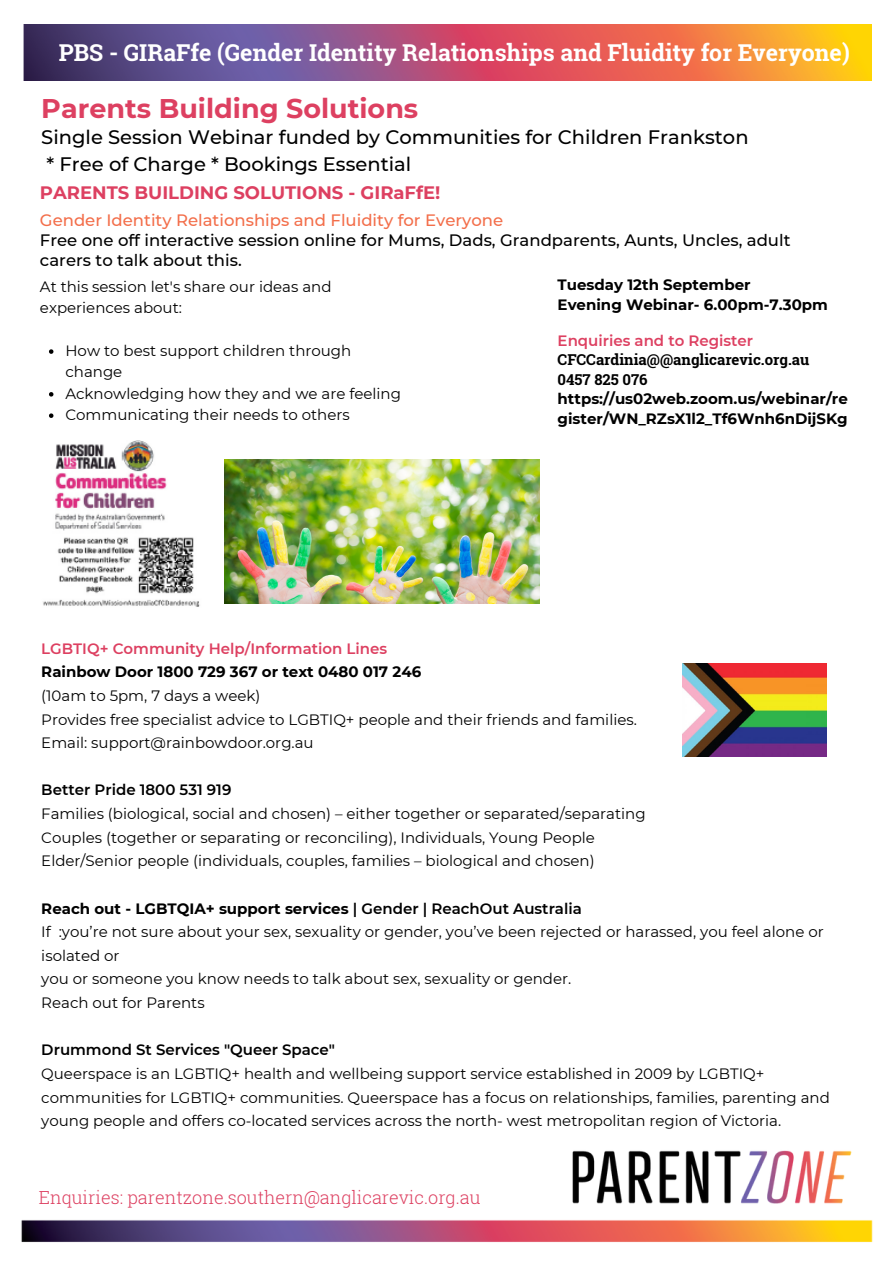
<style>
.page{position:relative;width:893px;height:1264px;background:#fff}
.page>*{position:absolute;margin:0;border:0;box-sizing:border-box;transform-origin:0 0}
.t1{font:700 27px "Montserrat";color:#dd4061}
.t2{font:700 23.25px "Roboto Slab";color:#fff}
.t3{font:500 19.5px "Montserrat";color:#000}
.t4{font:300 18px "Roboto Slab";color:#dd4061}
.t5{font:700 18px "Montserrat";color:#dd4061}
.t6{font:500 16.5px/20.2px "Montserrat";color:#000}
.t7{font:500 16.5px "Montserrat";color:#f36e4a}
.t8{font:15px/23.5px "Montserrat";color:#000}
.t9{font:700 15px/20.2px "Montserrat";color:#000}
.t10{font:600 15px "Montserrat";color:#dd4061}
.t11{font:600 15px "Montserrat";color:#000}
.t12{font:700 15px "Roboto Slab";color:#000}
.s1{font-weight:600}
</style>
<div class="page">
<img style="left:225px;top:459px;width:314px;height:144px">
<img style="left:682px;top:663px;width:144px;height:93px">
<img style="left:21px;top:1150px;width:852px;height:92px">
<img style="left:24px;top:24px;width:847px;height:57px">
<img style="left:43px;top:441px;width:157px;height:166px">
<svg style="left:49px;top:349px;width:4px;height:5px"></svg>
<svg style="left:49px;top:392px;width:4px;height:4px"></svg>
<svg style="left:49px;top:413px;width:4px;height:5px"></svg>
<p class="t2" style="left:59px;top:37px;width:792px">PBS - GIRaFfe (Gender Identity Relationships and Fluidity for Everyone)</p>
<p class="t1" style="left:41px;top:91px;width:378px">Parents Building Solutions</p>
<p class="t3" style="left:41px;top:126px;width:708px">Single Session Webinar funded by Communities for Children Frankston</p>
<p class="t3" style="left:47px;top:153px;width:366px">* Free of Charge * Bookings Essential</p>
<p class="t5" style="left:40px;top:181px;width:402px">PARENTS BUILDING SOLUTIONS - GIRaFfE!</p>
<p class="t7" style="left:40px;top:210px;width:465px">Gender Identity Relationships and Fluidity for Everyone</p>
<p class="t6" style="left:40px;top:230px;width:752px">Free one off interactive session online for Mums, Dads, Grandparents, Aunts, Uncles, adult carers to talk about this.</p>
<p class="t8" style="left:40px;top:276px;width:293px;line-height:21.3px">At this session let's share our ideas and experiences about:</p>
<p class="t8" style="left:65px;top:340px;width:287px;line-height:21.3px">How to best support children through change</p>
<p class="t8" style="left:65px;top:381px;width:337px">Acknowledging how they and we are feeling</p>
<p class="t8" style="left:65px;top:403px;width:286px">Communicating their needs to others</p>
<p class="t9" style="left:557px;top:274px;width:194px">Tuesday 12th September</p>
<p class="t9" style="left:557px;top:295px;width:272px">Evening Webinar- 6.00pm-7.30pm</p>
<p class="t10" style="left:557px;top:331px;width:197px">Enquiries and to Register</p>
<p class="t12" style="left:557px;top:349px;width:253px">CFCCardinia@@anglicarevic.org.au</p>
<p class="t12" style="left:557px;top:369px;width:91px">0457 825 076</p>
<p class="t9" style="left:557px;top:388px;width:292px">https://us02web.zoom.us/webinar/re gister/WN_RZsX1l2_Tf6Wnh6nDijSKg</p>
<p class="t10" style="left:41px;top:639px;width:347px">LGBTIQ+ Community Help/Information Lines</p>
<p class="t9" style="left:41px;top:662px;width:381px">Rainbow Door 1800 729 367 or text 0480 017 246</p>
<p class="t8" style="left:41px;top:684px;width:221px">(10am to 5pm, 7 days a week)</p>
<p class="t8" style="left:41px;top:707px;width:597px">Provides free specialist advice to LGBTIQ+ people and their friends and families.</p>
<p class="t8" style="left:41px;top:731px;width:274px">Email: support@rainbowdoor.org.au</p>
<p class="t11" style="left:41px;top:781px;width:191px">Better Pride 1800 531 919</p>
<p class="t8" style="left:41px;top:802px;width:605px">Families (biological, social and chosen) – either together or separated/separating</p>
<p class="t8" style="left:41px;top:825px;width:555px">Couples (together or separating or reconciling), Individuals, Young People</p>
<p class="t8" style="left:41px;top:849px;width:554px">Elder/Senior people (individuals, couples, families – biological and chosen)</p>
<p class="t9" style="left:41px;top:898px;width:542px">Reach out - LGBTQIA+ support services <span class="s1">| Gender | ReachOut Australia</span></p>
<p class="t8" style="left:41px;top:920px;width:783px">If :you’re not sure about your sex, sexuality or gender, you’ve been rejected or harassed, you feel alone or isolated or</p>
<p class="t8" style="left:41px;top:967px;width:531px">you or someone you know needs to talk about sex, sexuality or gender.</p>
<p class="t8" style="left:41px;top:990px;width:165px">Reach out for Parents</p>
<p class="t11" style="left:41px;top:1040px;width:295px">Drummond St Services "Queer Space"</p>
<p class="t8" style="left:41px;top:1061px;width:790px">Queerspace is an LGBTIQ+ health and wellbeing support service established in 2009 by LGBTIQ+ communities for LGBTIQ+ communities. Queerspace has a focus on relationships, families, parenting and young people and offers co-located services across the north- west metropolitan region of Victoria.</p>
<p class="t4" style="left:39px;top:1185px;width:443px">Enquiries: parentzone.southern@anglicarevic.org.au</p>
</div>
